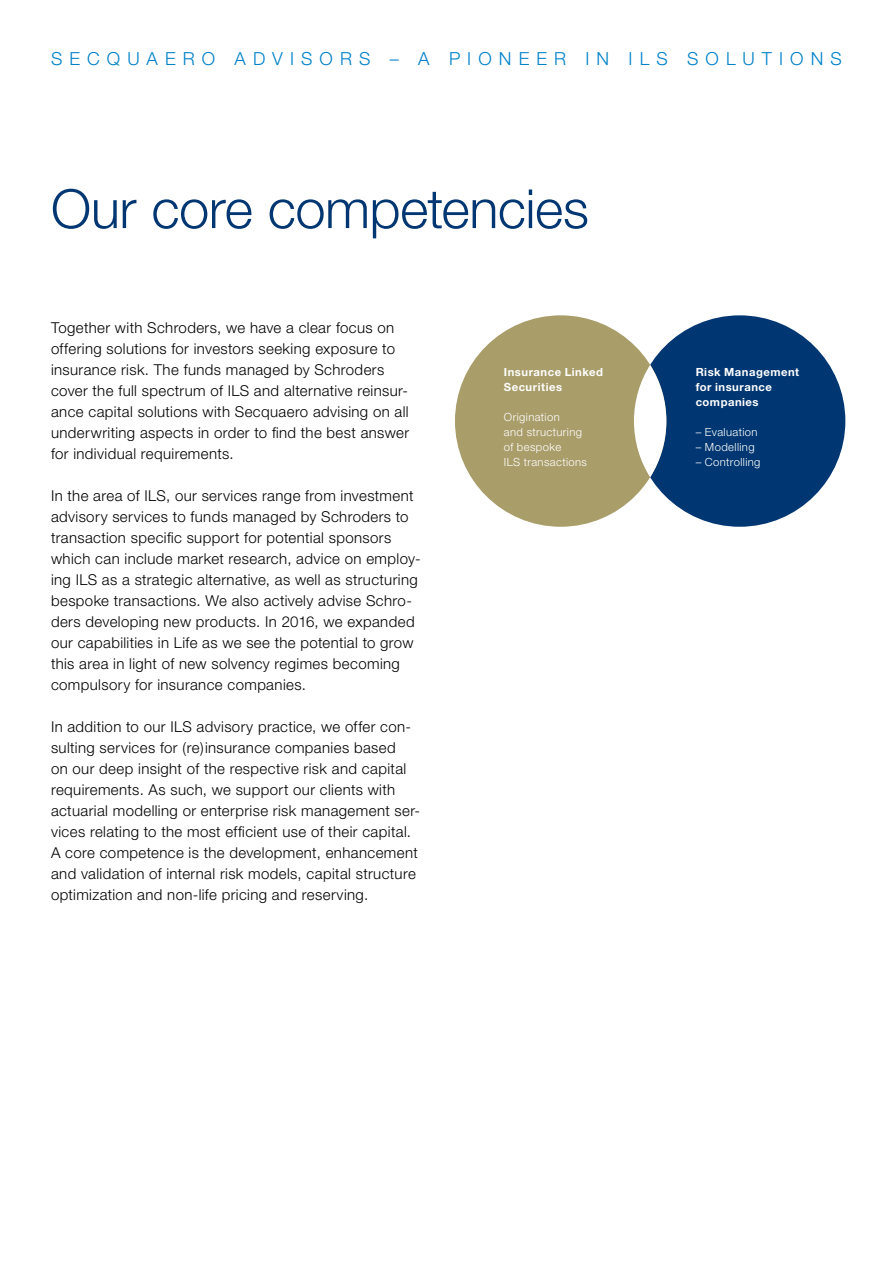
<style>
.page{position:relative;width:893px;height:1263px;background:#fff}
.page>*{position:absolute;margin:0;border:0;box-sizing:border-box;transform-origin:0 0}
.t1{font:300 54px "Helvetica Neue";letter-spacing:-.01em;color:#003671}
.t2{font:300 18px "Helvetica Neue";letter-spacing:.395em;color:#0081c9}
.t3{font:300 15px/21px "Helvetica Neue";letter-spacing:.025em;color:#000}
.t4{font:300 11.25px/15px "Helvetica Neue";letter-spacing:.035em;color:#fff}
.t5{font:700 11.25px/15px "Helvetica Neue";letter-spacing:.045em;color:#fff}
</style>
<div class="page">
<div style="left:634px;top:315px;width:211px;height:212px;background:#003671;border-radius:50%"></div>
<div style="left:455px;top:315px;width:211px;height:212px;background:#a99d6a;border-radius:50%"></div>
<div style="left:634px;top:365px;width:32px;height:112px;background:#fff;border-radius:50%"></div>
<p class="t2" style="left:51px;top:48px;width:792px">SECQUAERO ADVISORS – A PIONEER IN ILS SOLUTIONS</p>
<h1 class="t1" style="left:51px;top:176px;width:539px">Our core competencies</h1>
<p class="t3" style="left:51px;top:317px;width:360px">Together with Schroders, we have a clear focus on offering solutions for investors seeking exposure to insurance risk. The funds managed by Schroders cover the full spectrum of ILS and alternative reinsur&shy;ance capital solutions with Secquaero advising on all underwriting aspects in order to find the best answer for individual requirements.</p>
<p class="t3" style="left:51px;top:485px;width:371px">In the area of ILS, our services range from investment advisory services to funds managed by Schroders to transaction specific support for potential sponsors which can include market research, advice on employ&shy;ing ILS as a strategic alternative, as well as structuring bespoke transactions. We also actively advise Schro&shy;ders developing new products. In 2016, we expanded our capabilities in Life as we see the potential to grow this area in light of new solvency regimes becoming compulsory for insurance companies.</p>
<p class="t3" style="left:51px;top:716px;width:371px">In addition to our ILS advisory practice, we offer con&shy;sulting services for (re)insurance companies based<br>on our deep insight of the respective risk and capital requirements. As such, we support our clients with actuarial modelling or enterprise risk management ser&shy;vices relating to the most efficient use of their capital.<br>A core competence is the development, enhancement and validation of internal risk models, capital structure optimization and non-life pricing and reserving.</p>
<p class="t5" style="left:504px;top:364px;width:101px">Insurance Linked<br>Securities</p>
<p class="t4" style="left:504px;top:409px;width:85px">Origination<br>and structuring of bespoke<br>ILS transactions</p>
<p class="t5" style="left:696px;top:364px;width:105px">Risk Management for insurance companies</p>
<p class="t4" style="left:696px;top:424px;width:63px">– Evaluation</p>
<p class="t4" style="left:696px;top:439px;width:60px">– Modelling</p>
<p class="t4" style="left:696px;top:454px;width:66px">– Controlling</p>
</div>
